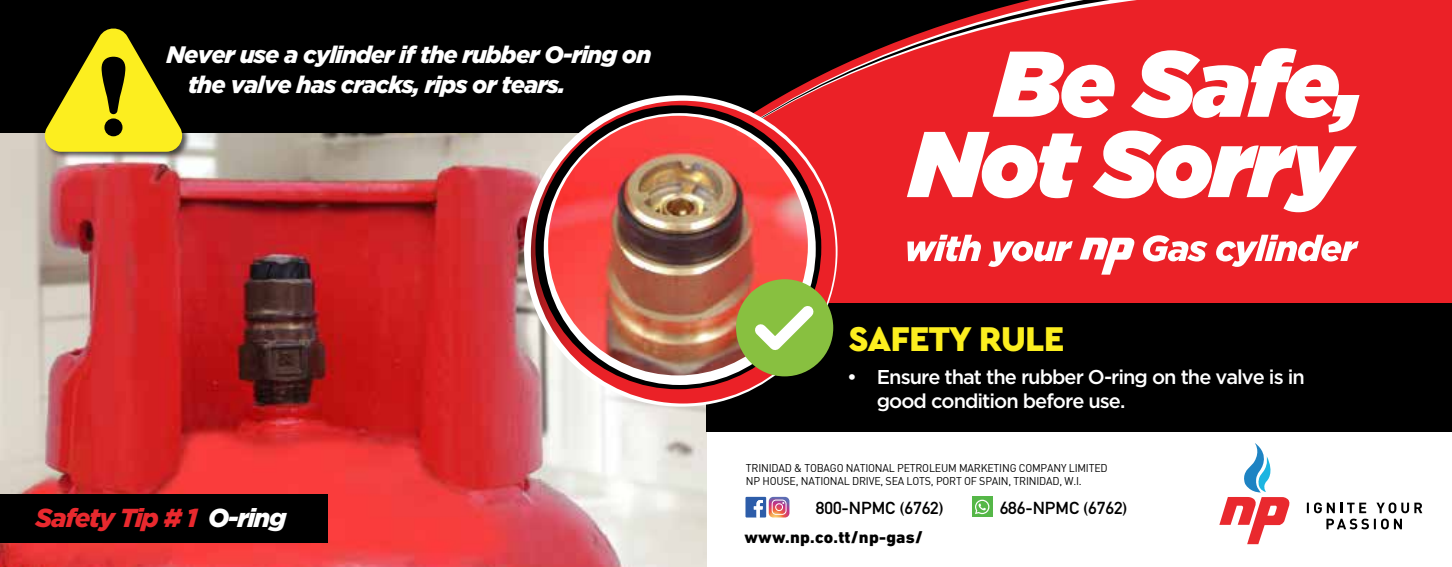
<style>
.page{position:relative;width:1452px;height:567px;background:#fff}
.page>*{position:absolute;margin:0;border:0;box-sizing:border-box;transform-origin:0 0}
.t1{font:900 36px "Cera GR";letter-spacing:-.025em;color:#fcee1f}
.t2{font:italic 900 26px "Gotham HTF";letter-spacing:-.05em;color:#e9292e}
.t3{font:italic 900 23.8px/30px "Gotham HTF";letter-spacing:-.04em;color:#fff}
.t4{font:500 20px/24px "Gotham HTF";letter-spacing:-.05em;color:#fff}
.t5{font:700 17.2px "DIN Alternate";color:#000;scale:1.04 1}
.t6{font:800 17.2px "DIN Next LT Pro";letter-spacing:.015em;color:#000}
.t7{font:11.2px/13.4px "DIN";letter-spacing:-.02em;color:#000;scale:.96 1}
.s1{color:#fff}
</style>
<div class="page">
<div style="left:0;top:0;width:1035px;height:135px;background:#000"></div>
<div style="left:835px;top:155px;width:616px;height:148px;background:#eb2127"></div>
<svg style="left:708px;top:0;width:743px;height:155px;fill:#eb2127"></svg>
<img style="left:0;top:134px;width:706px;height:433px">
<div style="left:706px;top:303px;width:745px;height:129px;background:#000"></div>
<svg style="left:1219px;top:443px;width:71px;height:101px"></svg>
<svg style="left:1414px;top:503px;width:8px;height:10px"></svg>
<svg style="left:1306px;top:502px;width:102px;height:27px"></svg>
<svg style="left:745px;top:497px;width:44px;height:20px"></svg>
<div style="left:971px;top:497px;width:21px;height:20px;background:#55b748"></div>
<svg style="left:975px;top:500px;width:14px;height:14px"></svg>
<svg style="left:531px;top:101px;width:304px;height:302px"></svg>
<svg style="left:535px;top:105px;width:286px;height:284px;fill:#000"></svg>
<div style="left:544px;top:113px;width:271px;height:272px;background:#fff;border-radius:50%"></div>
<img style="left:548px;top:116px;width:260px;height:259px;border-radius:130px">
<div style="left:736px;top:279px;width:97px;height:97px;background:#88c040;border-radius:50%"></div>
<svg style="left:744px;top:295px;width:80px;height:66px"></svg>
<svg style="left:906px;top:48px;width:453px;height:164px"></svg>
<svg style="left:907px;top:235px;width:74px;height:26px"></svg>
<svg style="left:988px;top:241px;width:84px;height:26px"></svg>
<svg style="left:1142px;top:235px;width:65px;height:26px"></svg>
<svg style="left:1216px;top:235px;width:142px;height:32px"></svg>
<svg style="left:1079px;top:238px;width:56px;height:37px"></svg>
<img style="left:0;top:133px;width:259px;height:94px">
<svg style="left:41px;top:28px;width:145px;height:124px"></svg>
<div style="left:104px;top:118px;width:18px;height:18px;background:#000;border-radius:50%"></div>
<div style="left:0;top:494px;width:327px;height:48px;background:#000"></div>
<h3 class="t3" style="left:188px;top:39px;width:465px;text-indent:-21px">Never use a cylinder if the rubber O-ring on the valve has cracks, rips or tears.</h3>
<h2 class="t2" style="left:36px;top:503px;width:252px">Safety Tip # 1 <span class="s1">O-ring</span></h2>
<h1 class="t1" style="left:848px;top:319px;width:217px">SAFETY RULE</h1>
<h3 class="t4" style="left:876px;top:364px;width:429px;text-indent:-30px">• Ensure that the rubber O-ring on the valve is in good condition before use.</h3>
<p class="t7" style="left:746px;top:461px;width:378px">TRINIDAD &amp; TOBAGO NATIONAL PETROLEUM MARKETING COMPANY LIMITED<br>NP HOUSE, NATIONAL DRIVE, SEA LOTS, PORT OF SPAIN, TRINIDAD, W.I.</p>
<h3 class="t5" style="left:816px;top:494px;width:124px">800-NPMC (6762)</h3>
<h3 class="t5" style="left:999px;top:494px;width:124px">686-NPMC (6762)</h3>
<h3 class="t6" style="left:744px;top:526px;width:180px">www.np.co.tt/np-gas/</h3>
</div>
